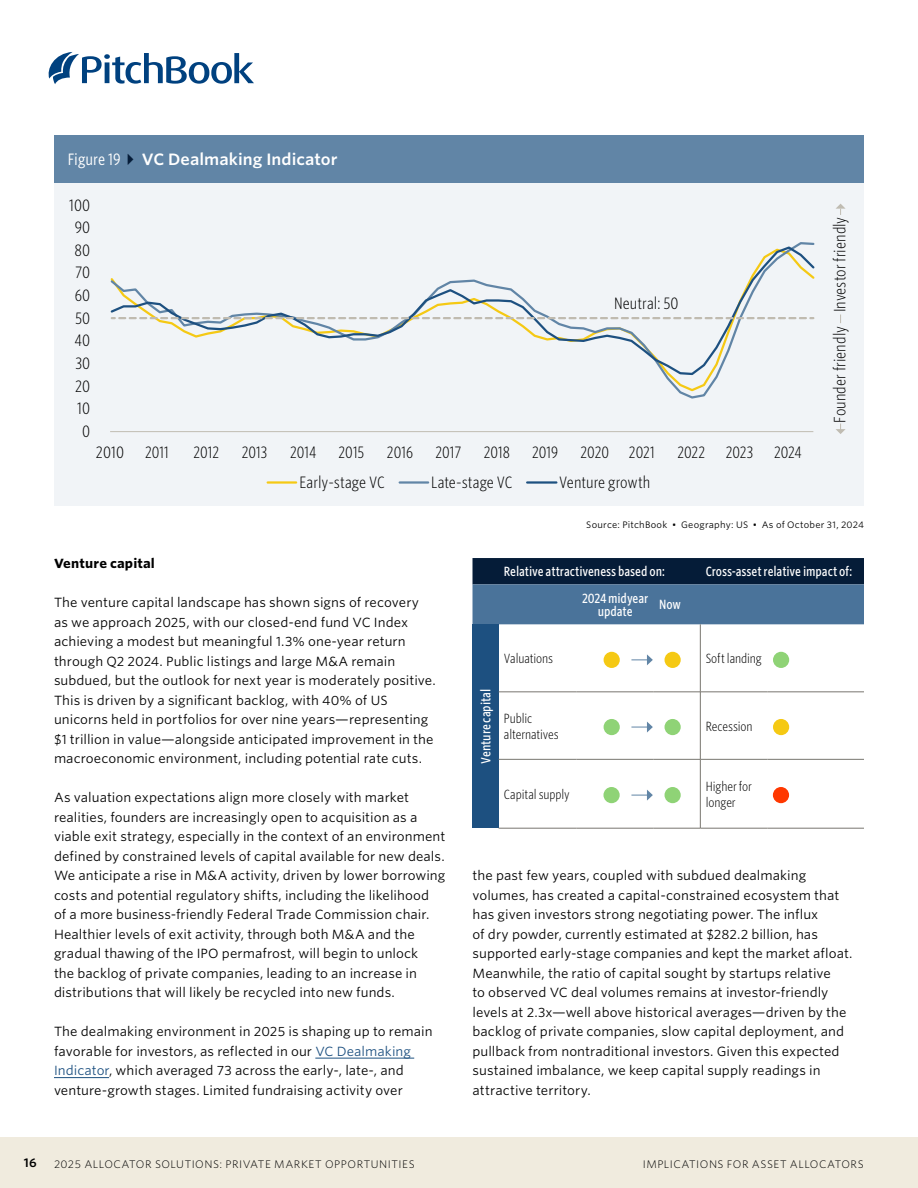
<style>
.page{position:relative;width:918px;height:1188px;background:#fff}
.page>*{position:absolute;margin:0;border:0;box-sizing:border-box;transform-origin:0 0}
.t1{font:300 15.75px "Whitney Cond S Sm";color:#000}
.t2{font:300 15.75px "Whitney Cond S Sm";color:#000;scale:.95 1}
.Allocators_chart_title{font:600 15.75px "Whitney S Sm";letter-spacing:.005em;color:#fff}
.Allocators_chart_title-2{font:15.75px "Whitney Cond S Sm";color:#fff}
.Allocators_body_copy{font:12.75px/19.5px "Whitney S Sm";letter-spacing:.005em;color:#000}
.Allocators_table_header_row{font:500 12.75px/13.5px "Whitney Cond S Sm";letter-spacing:-.005em;color:#fff;text-align:center}
.Allocators_table_text{font:300 12.75px/15.8px "Whitney Cond S Sm";letter-spacing:-.005em;color:#000}
.Allocators_subsection_header{font:700 12.75px "Whitney S Sm";letter-spacing:.01em;color:#000}
.t3{font:600 12px "Whitney S Sm";color:#000}
.Allocators_footer_left{font:300 10.5px "Whitney S Sm";letter-spacing:.05em;color:#000}
.Allocators_footer_right{font:300 10.5px "Whitney S Sm";letter-spacing:.045em;color:#000}
.Allocators_source_tag{font:9px "Whitney S Sm";letter-spacing:.025em;color:#000}
.s1{color:#1d5080}
</style>
<div class="page">
<div style="left:0;top:1137px;width:918px;height:51px;background:#f0ebde"></div>
<svg style="left:49px;top:52px;width:205px;height:32px"></svg>
<hr style="left:315px;top:1058px;width:99px;height:1px;background:#1d5080">
<hr style="left:54px;top:1077px;width:55px;height:1px;background:#1d5080">
<div style="left:54px;top:182px;width:810px;height:324px;background:#f1f4f7"></div>
<div style="left:54px;top:135px;width:810px;height:47px;background:#6185a6"></div>
<hr style="left:110px;top:431px;width:703px;height:1px;background:#c0bcb2">
<svg style="left:110px;top:245px;width:705px;height:131px"></svg>
<hr style="left:268px;top:481px;width:28px;height:3px;background:#f5c914">
<hr style="left:400px;top:481px;width:28px;height:3px;background:#6185a6">
<hr style="left:527px;top:481px;width:29px;height:3px;background:#1d5080">
<svg style="left:112px;top:317px;width:701px;height:2px"></svg>
<svg style="left:836px;top:204px;width:10px;height:11px"></svg>
<svg style="left:836px;top:424px;width:10px;height:10px"></svg>
<svg style="left:472px;top:558px;width:392px;height:66px;background:#2f5173"></svg>
<div style="left:472px;top:624px;width:27px;height:204px;background:#1d5080"></div>
<hr style="left:499px;top:692px;width:78px;height:1px;background:#78766f">
<hr style="left:577px;top:692px;width:77px;height:1px;background:#78766f">
<hr style="left:654px;top:692px;width:46px;height:1px;background:#78766f">
<hr style="left:701px;top:692px;width:66px;height:1px;background:#78766f">
<hr style="left:767px;top:692px;width:97px;height:1px;background:#78766f">
<hr style="left:499px;top:759px;width:78px;height:1px;background:#78766f">
<hr style="left:577px;top:759px;width:77px;height:1px;background:#78766f">
<hr style="left:654px;top:759px;width:46px;height:1px;background:#78766f">
<hr style="left:701px;top:759px;width:66px;height:1px;background:#78766f">
<hr style="left:767px;top:759px;width:97px;height:1px;background:#78766f">
<hr style="left:499px;top:828px;width:78px;height:1px;background:#78766f">
<hr style="left:577px;top:828px;width:77px;height:1px;background:#78766f">
<hr style="left:654px;top:828px;width:46px;height:1px;background:#78766f">
<hr style="left:700px;top:828px;width:67px;height:1px;background:#78766f">
<hr style="left:767px;top:828px;width:97px;height:1px;background:#78766f">
<hr style="left:700px;top:624px;width:1px;height:68px;background:#78766f">
<hr style="left:700px;top:692px;width:1px;height:67px;background:#78766f">
<hr style="left:700px;top:759px;width:1px;height:69px;background:#78766f">
<div style="left:604px;top:652px;width:16px;height:16px;background:#f5c914;border-radius:50%"></div>
<div style="left:773px;top:652px;width:16px;height:16px;background:#8fd376;border-radius:50%"></div>
<div style="left:604px;top:719px;width:16px;height:16px;background:#8fd376;border-radius:50%"></div>
<div style="left:773px;top:719px;width:16px;height:16px;background:#f5c914;border-radius:50%"></div>
<div style="left:603px;top:787px;width:17px;height:16px;background:#8fd376;border-radius:50%"></div>
<div style="left:773px;top:787px;width:16px;height:16px;background:#ff3800;border-radius:50%"></div>
<svg style="left:631px;top:654px;width:22px;height:11px"></svg>
<div style="left:665px;top:652px;width:16px;height:16px;background:#f5c914;border-radius:50%"></div>
<svg style="left:631px;top:722px;width:22px;height:11px"></svg>
<div style="left:665px;top:719px;width:16px;height:16px;background:#8fd376;border-radius:50%"></div>
<svg style="left:631px;top:790px;width:22px;height:11px"></svg>
<div style="left:665px;top:787px;width:16px;height:16px;background:#8fd376;border-radius:50%"></div>
<p class="Allocators_chart_title-2" style="left:68px;top:149px;width:55px">Figure 19</p>
<p class="Allocators_chart_title" style="left:142px;top:148px;width:197px">VC Dealmaking Indicator</p>
<p class="t1" style="left:69px;top:195px;width:23px">100</p>
<p class="t1" style="left:75px;top:217px;width:17px">90</p>
<p class="t1" style="left:75px;top:240px;width:17px">80</p>
<p class="t1" style="left:75px;top:263px;width:16px">70</p>
<p class="t1" style="left:75px;top:285px;width:17px">60</p>
<p class="t1" style="left:75px;top:308px;width:17px">50</p>
<p class="t1" style="left:74px;top:330px;width:17px">40</p>
<p class="t1" style="left:75px;top:353px;width:16px">30</p>
<p class="t1" style="left:75px;top:376px;width:17px">20</p>
<p class="t1" style="left:77px;top:398px;width:14px">10</p>
<p class="t1" style="left:82px;top:421px;width:10px">0</p>
<p class="t1" style="left:614px;top:293px;width:66px">Neutral: 50</p>
<p class="t1" style="left:96px;top:443px;width:30px">2010</p>
<p class="t2" style="left:145px;top:443px;width:27px">2011</p>
<p class="t2" style="left:193px;top:443px;width:29px">2012</p>
<p class="t2" style="left:242px;top:443px;width:28px">2013</p>
<p class="t2" style="left:290px;top:443px;width:29px">2014</p>
<p class="t2" style="left:339px;top:443px;width:29px">2015</p>
<p class="t2" style="left:387px;top:443px;width:29px">2016</p>
<p class="t2" style="left:435px;top:443px;width:29px">2017</p>
<p class="t2" style="left:484px;top:443px;width:29px">2018</p>
<p class="t2" style="left:532px;top:443px;width:29px">2019</p>
<p class="t2" style="left:581px;top:443px;width:32px">2020</p>
<p class="t2" style="left:629px;top:443px;width:29px">2021</p>
<p class="t2" style="left:677px;top:443px;width:31px">2022</p>
<p class="t2" style="left:726px;top:443px;width:31px">2023</p>
<p class="t2" style="left:774px;top:443px;width:31px">2024</p>
<p class="t1" style="left:300px;top:472px;width:87px">Early-stage VC</p>
<p class="t1" style="left:431px;top:472px;width:83px">Late-stage VC</p>
<p class="t1" style="left:559px;top:472px;width:93px">Venture growth</p>
<p class="t1" style="left:830px;top:312px;width:97px;rotate:-90deg">Investor friendly</p>
<p class="t1" style="left:830px;top:423px;width:98px;rotate:-90deg">Founder friendly</p>
<p class="Allocators_subsection_header" style="left:54px;top:555px;width:102px">Venture capital</p>
<p class="Allocators_body_copy" style="left:54px;top:593px;width:383px">The venture capital landscape has shown signs of recovery as we approach 2025, with our closed-end fund VC Index achieving a modest but meaningful 1.3% one-year return through Q2 2024. Public listings and large M&amp;A remain subdued, but the outlook for next year is moderately positive.<br>This is driven by a significant backlog, with 40% of US unicorns held in portfolios for over nine years—representing $1 trillion in value—alongside anticipated improvement in the macroeconomic environment, including potential rate cuts.</p>
<p class="Allocators_body_copy" style="left:54px;top:788px;width:393px">As valuation expectations align more closely with market realities, founders are increasingly open to acquisition as a viable exit strategy, especially in the context of an environment defined by constrained levels of capital available for new deals.<br>We anticipate a rise in M&amp;A activity, driven by lower borrowing costs and potential regulatory shifts, including the likelihood<br>of a more business-friendly Federal Trade Commission chair.<br>Healthier levels of exit activity, through both M&amp;A and the gradual thawing of the IPO permafrost, will begin to unlock<br>the backlog of private companies, leading to an increase in distributions that will likely be recycled into new funds.</p>
<p class="Allocators_body_copy" style="left:54px;top:1022px;width:380px">The dealmaking environment in 2025 is shaping up to remain favorable for investors, as reflected in our <span class="s1">VC Dealmaking Indicator</span>, which averaged 73 across the early-, late-, and venture-growth stages. Limited fundraising activity over</p>
<p class="Allocators_source_tag" style="left:586px;top:519px;width:279px">Source: PitchBook • Geography: US • As of October 31, 2024</p>
<p class="Allocators_table_header_row" style="left:504px;top:564px;width:162px">Relative attractiveness based on:</p>
<p class="Allocators_table_header_row" style="left:706px;top:564px;width:148px">Cross-asset relative impact of:</p>
<p class="Allocators_table_header_row" style="left:582px;top:591px;width:68px">2024 midyear update</p>
<p class="Allocators_table_header_row" style="left:659px;top:598px;width:23px">Now</p>
<p class="Allocators_table_header_row" style="left:479px;top:764px;width:76px;rotate:-90deg">Venture capital</p>
<p class="Allocators_table_text" style="left:504px;top:650px;width:51px">Valuations</p>
<p class="Allocators_table_text" style="left:706px;top:650px;width:58px">Soft landing</p>
<p class="Allocators_table_text" style="left:504px;top:710px;width:56px">Public alternatives</p>
<p class="Allocators_table_text" style="left:706px;top:718px;width:48px">Recession</p>
<p class="Allocators_table_text" style="left:504px;top:786px;width:67px">Capital supply</p>
<p class="Allocators_table_text" style="left:706px;top:778px;width:48px">Higher for longer</p>
<p class="Allocators_body_copy" style="left:472px;top:866px;width:382px">the past few years, coupled with subdued dealmaking volumes, has created a capital-constrained ecosystem that has given investors strong negotiating power. The influx<br>of dry powder, currently estimated at $282.2 billion, has supported early-stage companies and kept the market afloat.<br>Meanwhile, the ratio of capital sought by startups relative<br>to observed VC deal volumes remains at investor-friendly levels at 2.3x—well above historical averages—driven by the backlog of private companies, slow capital deployment, and pullback from nontraditional investors. Given this expected sustained imbalance, we keep capital supply readings in attractive territory.</p>
<p class="t3" style="left:24px;top:1154px;width:14px">16</p>
<p class="Allocators_footer_left" style="left:54px;top:1156px;width:362px">2025 ALLOCATOR SOLUTIONS: PRIVATE MARKET OPPORTUNITIES</p>
<p class="Allocators_footer_right" style="left:643px;top:1157px;width:223px">IMPLICATIONS FOR ASSET ALLOCATORS</p>
</div>
